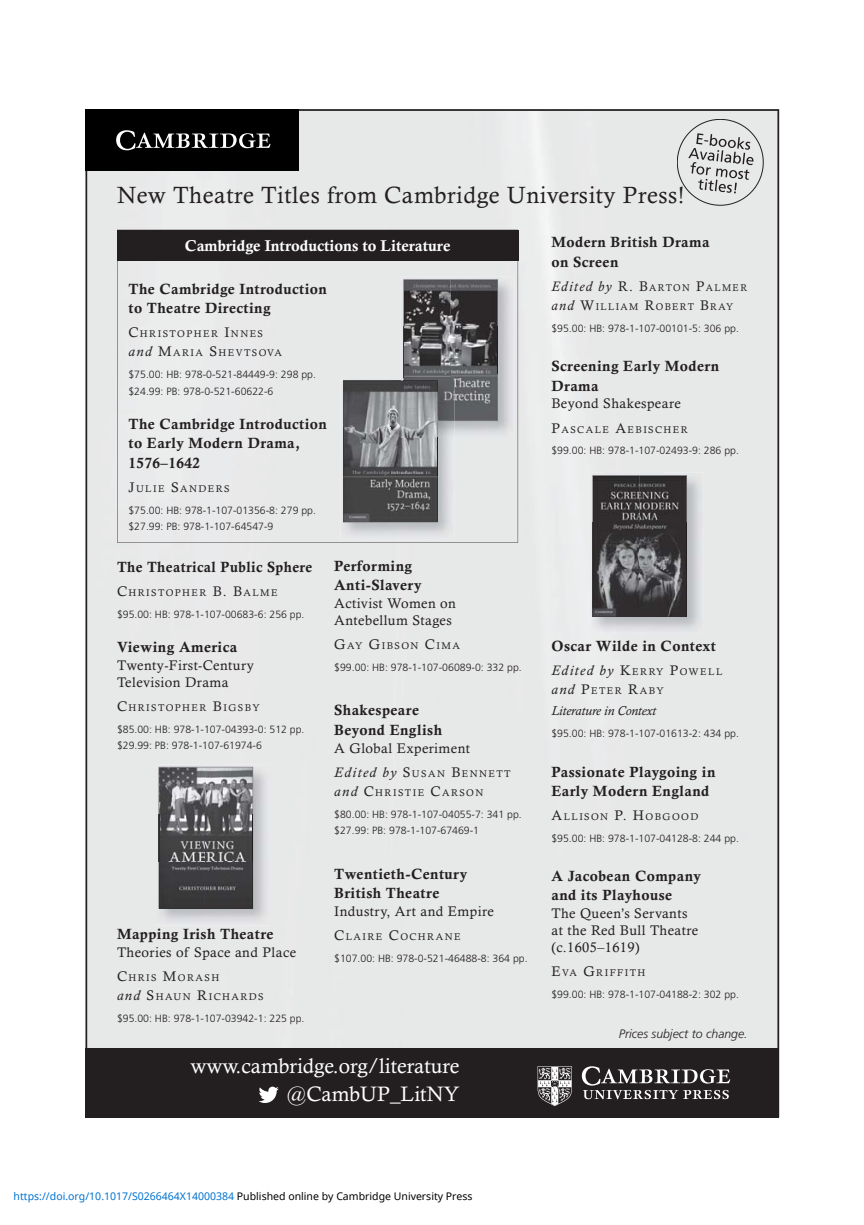
<style>
.page{position:relative;width:864px;height:1225px;background:#fff}
.page>*{position:absolute;margin:0;border:0;box-sizing:border-box;transform-origin:0 0}
.t1{font:23.62px "Calisto MT+T42";letter-spacing:.025em;color:#231f20}
.t2{font:21px/28px "Calisto MT Std";color:#fff;text-align:right}
.t3{font:700 15.75px "Calisto MT Std";color:#fff}
.t4{font:14.88px/19.2px "Calis MT Bol+T42";letter-spacing:.03em;color:#231f20}
.t5{font:14px/16.6px "Calisto MT+T42";letter-spacing:.03em;color:#231f20}
.t6{font:italic 13.12px "Calisto MT Std";color:#231f20}
.t7{font:italic 300 12.25px "Frutiger LT Std";color:#231f20}
.t8{font:300 10.5px/16.6px "Frutiger LT Std";color:#231f20}
.t9{font:10.5px "Noto Sans";color:#0172cf}
.t10{font:9.8px/19.2px "Calisto MT SC700+T42";letter-spacing:.145em;color:#231f20}
.s1{font-size:14px}
.s2{font-family:"Calisto MT Italic+T42";font-size:14px}
.s3{color:#000}
</style>
<div class="page">
<div style="left:85px;top:109px;width:693px;height:939px;background:#e7e8e8"></div>
<div style="left:85px;top:109px;width:214px;height:61px;background:#000"></div>
<svg style="left:116px;top:130px;width:154px;height:20px"></svg>
<div style="left:117px;top:260px;width:401px;height:283px;background:#e9e9ea"></div>
<div style="left:117px;top:230px;width:401px;height:30px;background:#231f20"></div>
<svg style="left:676px;top:119px;width:87px;height:86px;background:#cdcdcd"></svg>
<img style="left:400px;top:277px;width:114px;height:161px">
<img style="left:403px;top:327px;width:94px;height:51px">
<img style="left:403px;top:279px;width:94px;height:48px">
<img style="left:454px;top:374px;width:43px;height:47px">
<img style="left:156px;top:764px;width:114px;height:161px">
<img style="left:158px;top:767px;width:95px;height:141px">
<img style="left:159px;top:767px;width:94px;height:47px">
<img style="left:159px;top:861px;width:94px;height:47px">
<img style="left:340px;top:378px;width:114px;height:161px">
<img style="left:437px;top:421px;width:17px;height:17px">
<img style="left:404px;top:378px;width:50px;height:43px">
<img style="left:343px;top:380px;width:94px;height:95px">
<img style="left:400px;top:382px;width:37px;height:56px">
<img style="left:403px;top:380px;width:34px;height:41px">
<img style="left:343px;top:381px;width:47px;height:47px">
<svg style="left:390px;top:374px;width:14px;height:8px"></svg>
<img style="left:437px;top:438px;width:1px;height:37px">
<img style="left:343px;top:475px;width:94px;height:47px">
<img style="left:589px;top:472px;width:114px;height:162px">
<img style="left:592px;top:522px;width:94px;height:47px">
<img style="left:592px;top:475px;width:94px;height:47px">
<img style="left:592px;top:569px;width:94px;height:48px">
<div style="left:85px;top:1048px;width:693px;height:69px;background:#231f20"></div>
<svg style="left:581px;top:1066px;width:148px;height:33px"></svg>
<svg style="left:537px;top:1066px;width:35px;height:40px"></svg>
<svg style="left:259px;top:1086px;width:19px;height:17px"></svg>
<h1 class="t1" style="left:117px;top:186px;width:568px">New Theatre Titles from Cambridge University Press!</h1>
<h3 class="t3" style="left:184px;top:239px;width:267px">Cambridge Introductions to Literature</h3>
<h3 class="t4" style="left:128px;top:280px;width:200px">The Cambridge Introduction to Theatre Directing</h3>
<p class="t10" style="left:128px;top:325px;width:155px"><span class="s1">C</span>HRISTOPHER <span class="s1">I</span>NNES <span class="s2">and</span> <span class="s1">M</span>ARIA <span class="s1">S</span>HEVTSOVA</p>
<p class="t8" style="left:128px;top:367px;width:189px">$75.00: HB: 978-0-521-84449-9: 298 pp. $24.99: PB: 978-0-521-60622-6</p>
<h3 class="t4" style="left:128px;top:416px;width:200px">The Cambridge Introduction to Early Modern Drama,<br>1576–1642</h3>
<p class="t10" style="left:128px;top:480px;width:103px"><span class="s1">J</span>ULIE <span class="s1">S</span>ANDERS</p>
<p class="t8" style="left:128px;top:502px;width:189px">$75.00: HB: 978-1-107-01356-8: 279 pp. $27.99: PB: 978-1-107-64547-9</p>
<h3 class="t4" style="left:117px;top:558px;width:197px">The Theatrical Public Sphere</h3>
<p class="t10" style="left:117px;top:584px;width:162px"><span class="s1">C</span>HRISTOPHER <span class="s1">B. B</span>ALME</p>
<p class="t8" style="left:117px;top:606px;width:189px">$95.00: HB: 978-1-107-00683-6: 256 pp.</p>
<h3 class="t4" style="left:117px;top:639px;width:122px">Viewing America</h3>
<h3 class="t5" style="left:117px;top:658px;width:138px">Twenty-First-Century<br>Television Drama</h3>
<p class="t10" style="left:117px;top:699px;width:144px"><span class="s1">C</span>HRISTOPHER <span class="s1">B</span>IGSBY</p>
<p class="t8" style="left:117px;top:721px;width:189px">$85.00: HB: 978-1-107-04393-0: 512 pp. $29.99: PB: 978-1-107-61974-6</p>
<h3 class="t4" style="left:117px;top:925px;width:158px">Mapping Irish Theatre</h3>
<h3 class="t5" style="left:117px;top:945px;width:180px">Theories of Space and Place</h3>
<p class="t10" style="left:117px;top:969px;width:148px"><span class="s1">C</span>HRIS <span class="s1">M</span>ORASH<br><span class="s2">and</span> <span class="s1">S</span>HAUN <span class="s1">R</span>ICHARDS</p>
<p class="t8" style="left:117px;top:1010px;width:189px">$95.00: HB: 978-1-107-03942-1: 225 pp.</p>
<h3 class="t4" style="left:334px;top:558px;width:89px">Performing<br>Anti-Slavery</h3>
<h3 class="t5" style="left:334px;top:596px;width:123px">Activist Women on<br>Antebellum Stages</h3>
<p class="t10" style="left:334px;top:637px;width:127px"><span class="s1">G</span>AY <span class="s1">G</span>IBSON <span class="s1">C</span>IMA</p>
<p class="t8" style="left:334px;top:659px;width:189px">$99.00: HB: 978-1-107-06089-0: 332 pp.</p>
<h3 class="t4" style="left:334px;top:702px;width:109px">Shakespeare<br>Beyond English</h3>
<h3 class="t5" style="left:334px;top:741px;width:137px">A Global Experiment</h3>
<p class="t10" style="left:334px;top:765px;width:178px"><span class="s2">Edited by</span> <span class="s1">S</span>USAN <span class="s1">B</span>ENNETT <span class="s2">and</span> <span class="s1">C</span>HRISTIE <span class="s1">C</span>ARSON</p>
<p class="t8" style="left:334px;top:806px;width:189px">$80.00: HB: 978-1-107-04055-7: 341 pp. $27.99: PB: 978-1-107-67469-1</p>
<h3 class="t4" style="left:334px;top:865px;width:134px">Twentieth-Century<br>British Theatre</h3>
<h3 class="t5" style="left:334px;top:904px;width:161px">Industry, Art and Empire</h3>
<p class="t10" style="left:334px;top:928px;width:128px"><span class="s1">C</span>LAIRE <span class="s1">C</span>OCHRANE</p>
<p class="t8" style="left:334px;top:950px;width:195px">$107.00: HB: 978-0-521-46488-8: 364 pp.</p>
<h2 class="t2" style="left:190px;top:1053px;width:270px">www.cambridge.org/literature @CambUP_LitNY</h2>
<h3 class="t4" style="left:551px;top:234px;width:159px">Modern British Drama on Screen</h3>
<p class="t10" style="left:551px;top:279px;width:197px"><span class="s2">Edited by</span> <span class="s1">R. B</span>ARTON <span class="s1">P</span>ALMER <span class="s2">and</span> <span class="s1">W</span>ILLIAM <span class="s1">R</span>OBERT <span class="s1">B</span>RAY</p>
<p class="t8" style="left:551px;top:320px;width:189px">$95.00: HB: 978-1-107-00101-5: 306 pp.</p>
<h3 class="t4" style="left:551px;top:358px;width:169px">Screening Early Modern<br>Drama</h3>
<h3 class="t5" style="left:551px;top:397px;width:131px">Beyond Shakespeare</h3>
<p class="t10" style="left:551px;top:421px;width:138px"><span class="s1">P</span>ASCALE <span class="s1">A</span>EBISCHER</p>
<p class="t8" style="left:551px;top:443px;width:189px">$99.00: HB: 978-1-107-02493-9: 286 pp.</p>
<h3 class="t4" style="left:551px;top:637px;width:166px">Oscar Wilde in Context</h3>
<p class="t10" style="left:551px;top:663px;width:172px"><span class="s2">Edited by</span> <span class="s1">K</span>ERRY <span class="s1">P</span>OWELL <span class="s2">and</span> <span class="s1">P</span>ETER <span class="s1">R</span>ABY</p>
<p class="t6" style="left:551px;top:703px;width:106px">Literature in Context</p>
<p class="t8" style="left:551px;top:726px;width:189px">$95.00: HB: 978-1-107-01613-2: 434 pp.</p>
<h3 class="t4" style="left:551px;top:763px;width:165px">Passionate Playgoing in<br>Early Modern England</h3>
<p class="t10" style="left:551px;top:808px;width:148px"><span class="s1">A</span>LLISON <span class="s1">P. H</span>OBGOOD</p>
<p class="t8" style="left:551px;top:830px;width:189px">$95.00: HB: 978-1-107-04128-8: 244 pp.</p>
<h3 class="t4" style="left:551px;top:868px;width:151px">A Jacobean Company and its Playhouse</h3>
<h3 class="t5" style="left:551px;top:906px;width:148px">The Queen’s Servants at the Red Bull Theatre (c.1605–1619)</h3>
<p class="t10" style="left:551px;top:964px;width:95px"><span class="s1">E</span>VA <span class="s1">G</span>RIFFITH</p>
<p class="t8" style="left:551px;top:986px;width:189px">$99.00: HB: 978-1-107-04188-2: 302 pp.</p>
<p class="t7" style="left:618px;top:1028px;width:130px">Prices subject to change.</p>
<p class="t9" style="left:14px;top:1189px;width:460px">https://doi.org/10.1017/S0266464X14000384 <span class="s3">Published online by Cambridge University Press</span></p>
</div>
